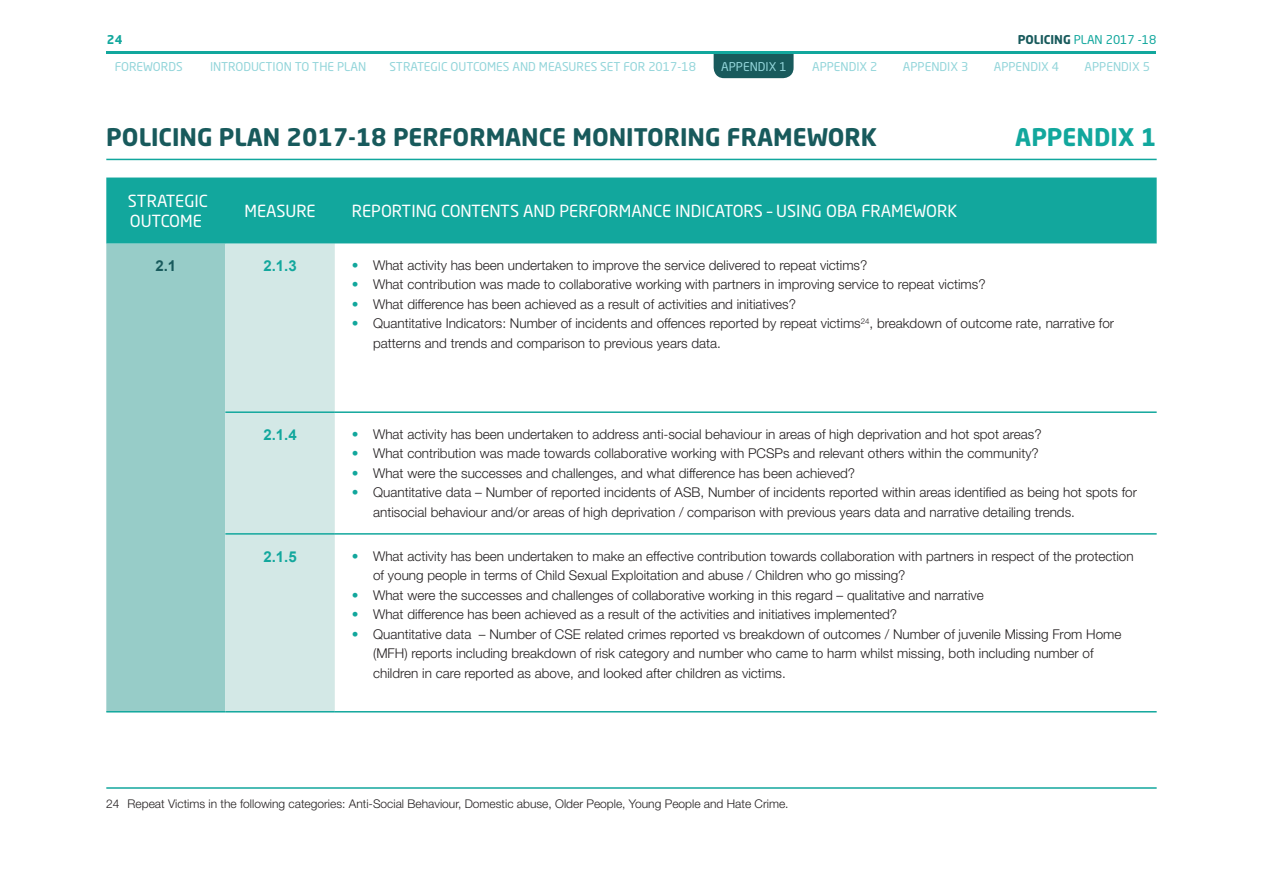
<style>
.page{position:relative;width:1263px;height:893px;background:#fff}
.page>*{position:absolute;margin:0;border:0;box-sizing:border-box;transform-origin:0 0}
._4_0_Head{font:700 24px "Neo Sans Std";color:#185a5c}
._4_0_Head-2{font:700 24px "Neo Sans Std";color:#12a79d}
._3_0_Sub_Head{font:16.5px/19.5px "Neo Sans Std";color:#fff}
.t1{font:700 15px "Arial";color:#12a79d}
.t2{font:700 15px "Arial";color:#185a5c}
.t3{font:300 13.5px/19.5px "Helvetica Neue LT Pro";color:#231f20}
.t4{font:12px "Neo Sans Std";color:#93d5da}
._5_0_Footnote{font:300 12px "Helvetica Neue LT Pro";color:#231f20}
.t5{font:12px "Neo Sans Std";color:#12a79d}
.t6{font:700 12px "Neo Sans Std";color:#12a79d}
.s1{font-weight:700;color:#185a5c}
.s2{font-weight:700;color:#12a79d}
</style>
<div class="page">
<div style="left:714px;top:54px;width:79px;height:24px;background:#185a5c"></div>
<hr style="left:107px;top:52px;width:1049px;height:2px;background:#12a79d">
<div style="left:106px;top:178px;width:1051px;height:66px;background:#12a79d"></div>
<div style="left:106px;top:244px;width:119px;height:467px;background:#97ccc8"></div>
<div style="left:225px;top:244px;width:110px;height:467px;background:#d3e8e6"></div>
<hr style="left:225px;top:411px;width:110px;height:2px;background:#12a79d">
<hr style="left:335px;top:411px;width:822px;height:2px;background:#12a79d">
<hr style="left:225px;top:533px;width:110px;height:2px;background:#12a79d">
<hr style="left:335px;top:533px;width:822px;height:2px;background:#12a79d">
<hr style="left:225px;top:711px;width:110px;height:1px;background:#12a79d">
<hr style="left:335px;top:711px;width:822px;height:1px;background:#12a79d">
<hr style="left:106px;top:711px;width:119px;height:1px;background:#12a79d">
<hr style="left:106px;top:159px;width:1051px;height:1px;background:#12a79d">
<hr style="left:106px;top:787px;width:1051px;height:2px;background:#12a79d">
<p class="t6" style="left:107px;top:32px;width:17px">24</p>
<p class="t5" style="left:1018px;top:33px;width:140px"><span class="s1">POLICING</span> PLAN 2017 -18</p>
<p class="t4" style="left:115px;top:59px;width:69px">FOREWORDS</p>
<p class="t4" style="left:210px;top:59px;width:158px">INTRODUCTION TO THE PLAN</p>
<p class="t4" style="left:389px;top:59px;width:308px">STRATEGIC OUTCOMES AND MEASURES SET FOR 2017-18</p>
<p class="t4" style="left:721px;top:59px;width:67px">APPENDIX 1</p>
<p class="t4" style="left:812px;top:59px;width:67px">APPENDIX 2</p>
<p class="t4" style="left:903px;top:59px;width:67px">APPENDIX 3</p>
<p class="t4" style="left:994px;top:59px;width:67px">APPENDIX 4</p>
<p class="t4" style="left:1084px;top:59px;width:67px">APPENDIX 5</p>
<p class="_4_0_Head" style="left:106px;top:122px;width:772px">POLICING PLAN 2017-18 PERFORMANCE MONITORING FRAMEWORK</p>
<p class="_4_0_Head-2" style="left:1015px;top:122px;width:143px">APPENDIX 1</p>
<p class="_3_0_Sub_Head" style="left:128px;top:191px;width:81px">STRATEGIC<br>OUTCOME</p>
<p class="_3_0_Sub_Head" style="left:244px;top:201px;width:73px">MEASURE</p>
<p class="_3_0_Sub_Head" style="left:352px;top:201px;width:607px">REPORTING CONTENTS AND PERFORMANCE INDICATORS – USING OBA FRAMEWORK</p>
<p class="t2" style="left:155px;top:256px;width:22px">2.1</p>
<p class="t1" style="left:263px;top:256px;width:35px">2.1.3</p>
<p class="t3" style="left:352px;top:255px;width:517px"><span class="s2">•</span> What activity has been undertaken to improve the service delivered to repeat victims?</p>
<p class="t3" style="left:352px;top:274px;width:635px"><span class="s2">•</span> What contribution was made to collaborative working with partners in improving service to repeat victims?</p>
<p class="t3" style="left:352px;top:294px;width:446px"><span class="s2">•</span> What difference has been achieved as a result of activities and initiatives?</p>
<p class="t3" style="left:373px;top:313px;width:742px;text-indent:-21px"><span class="s2">•</span> Quantitative Indicators: Number of incidents and offences reported by repeat victims<sup>24</sup>, breakdown of outcome rate, narrative for patterns and trends and comparison to previous years data.</p>
<p class="t1" style="left:263px;top:425px;width:35px">2.1.4</p>
<p class="t3" style="left:352px;top:424px;width:691px"><span class="s2">•</span> What activity has been undertaken to address anti-social behaviour in areas of high deprivation and hot spot areas?</p>
<p class="t3" style="left:352px;top:443px;width:688px"><span class="s2">•</span> What contribution was made towards collaborative working with PCSPs and relevant others within the community?</p>
<p class="t3" style="left:352px;top:463px;width:505px"><span class="s2">•</span> What were the successes and challenges, and what difference has been achieved?</p>
<p class="t3" style="left:373px;top:482px;width:765px;text-indent:-21px"><span class="s2">•</span> Quantitative data – Number of reported incidents of ASB, Number of incidents reported within areas identified as being hot spots for antisocial behaviour and/or areas of high deprivation / comparison with previous years data and narrative detailing trends.</p>
<p class="t1" style="left:263px;top:546px;width:35px">2.1.5</p>
<p class="t3" style="left:373px;top:546px;width:762px;text-indent:-21px"><span class="s2">•</span> What activity has been undertaken to make an effective contribution towards collaboration with partners in respect of the protection of young people in terms of Child Sexual Exploitation and abuse / Children who go missing?</p>
<p class="t3" style="left:352px;top:585px;width:633px"><span class="s2">•</span> What were the successes and challenges of collaborative working in this regard – qualitative and narrative</p>
<p class="t3" style="left:352px;top:604px;width:547px"><span class="s2">•</span> What difference has been achieved as a result of the activities and initiatives implemented?</p>
<p class="t3" style="left:373px;top:624px;width:750px;text-indent:-21px"><span class="s2">•</span> Quantitative data – Number of CSE related crimes reported vs breakdown of outcomes / Number of juvenile Missing From Home (MFH) reports including breakdown of risk category and number who came to harm whilst missing, both including number of children in care reported as above, and looked after children as victims.</p>
<p class="_5_0_Footnote" style="left:106px;top:796px;width:684px">24 Repeat Victims in the following categories: Anti-Social Behaviour, Domestic abuse, Older People, Young People and Hate Crime.</p>
</div>
